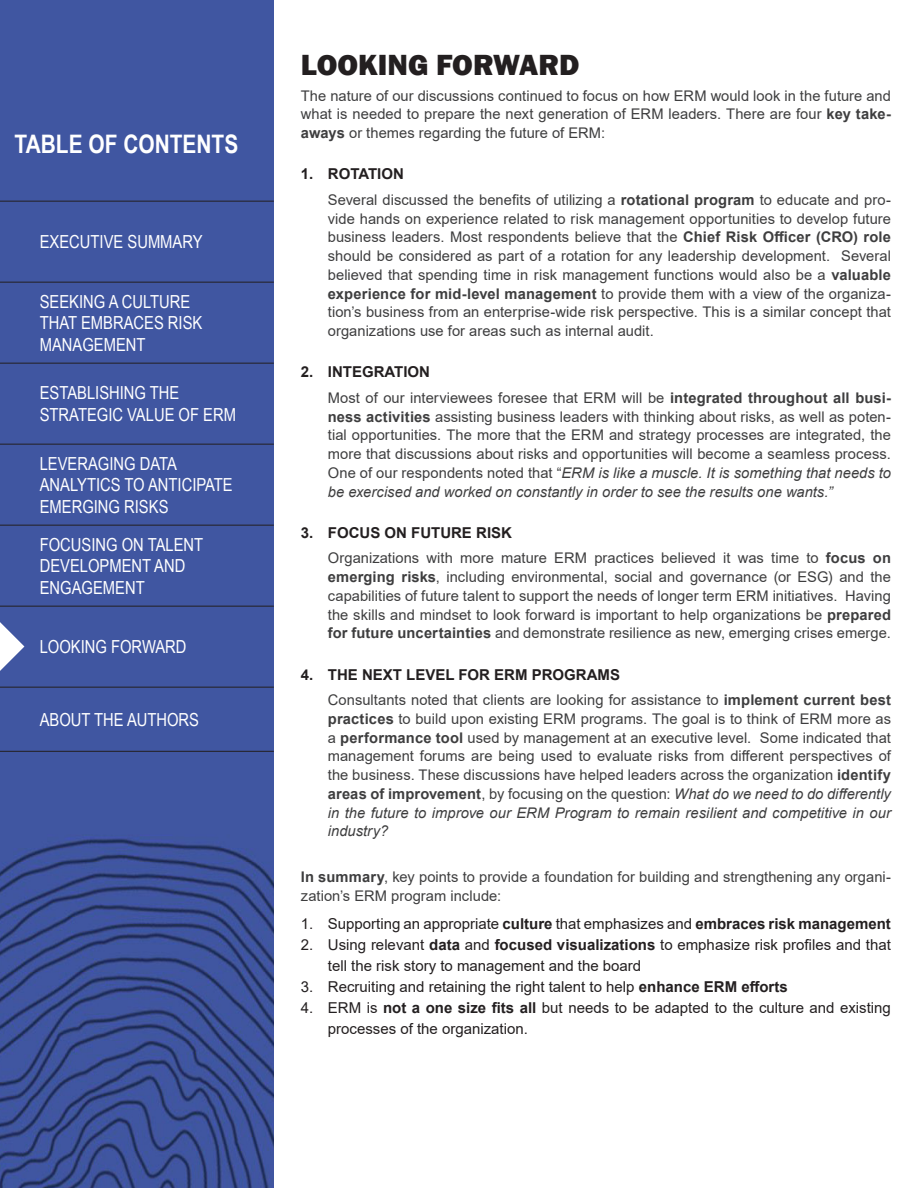
<style>
.page{position:relative;width:918px;height:1188px;background:#fff}
.page>*{position:absolute;margin:0;border:0;box-sizing:border-box;transform-origin:0 0}
.HEADING{font:800 30px "Franklin Gothic";color:#231f20}
.t1{font:700 25.5px "Arial Narrow";color:#fff}
.t2{font:18px/21.6px "Arial Narrow";color:#fff}
.t3{font:15px/21px "Arial";color:#231f20}
.t4{font:700 15px "Arial";color:#231f20}
.Paragraph_INDENTED{font:14.7px/18.8px "Arial";letter-spacing:.005em;color:#3e3e3f;text-align:justify}
.Paragraph{font:14.7px/18.8px "Arial";letter-spacing:.005em;color:#3e3e3f;text-align:justify}
.s1{font-weight:700}
.s2{font-style:italic}
</style>
<div class="page">
<img style="left:0;top:0;width:274px;height:1188px">
<hr style="left:0;top:282px;width:274px;height:1px;background:#231f20">
<hr style="left:0;top:363px;width:274px;height:1px;background:#231f20">
<hr style="left:0;top:444px;width:274px;height:1px;background:#231f20">
<hr style="left:0;top:525px;width:274px;height:1px;background:#231f20">
<hr style="left:0;top:201px;width:274px;height:1px;background:#231f20">
<hr style="left:0;top:606px;width:274px;height:1px;background:#231f20">
<hr style="left:0;top:687px;width:274px;height:1px;background:#231f20">
<hr style="left:0;top:751px;width:274px;height:1px;background:#231f20">
<svg style="left:0;top:622px;width:24px;height:49px"></svg>
<h2 class="t1" style="left:15px;top:125px;width:225px">TABLE OF CONTENTS</h2>
<p class="t2" style="left:40px;top:230px;width:164px">EXECUTIVE SUMMARY</p>
<p class="t2" style="left:40px;top:290px;width:164px">SEEKING A CULTURE<br>THAT EMBRACES RISK<br>MANAGEMENT</p>
<p class="t2" style="left:40px;top:382px;width:198px">ESTABLISHING THE<br>STRATEGIC VALUE OF ERM</p>
<p class="t2" style="left:40px;top:452px;width:195px">LEVERAGING DATA<br>ANALYTICS TO ANTICIPATE<br>EMERGING RISKS</p>
<p class="t2" style="left:40px;top:533px;width:165px">FOCUSING ON TALENT<br>DEVELOPMENT AND<br>ENGAGEMENT</p>
<p class="t2" style="left:40px;top:635px;width:148px">LOOKING FORWARD</p>
<p class="t2" style="left:40px;top:708px;width:161px">ABOUT THE AUTHORS</p>
<p class="HEADING" style="left:301px;top:46px;width:280px">LOOKING FORWARD</p>
<p class="Paragraph" style="left:301px;top:86px;width:592px">The nature of our discussions continued to focus on how ERM would look in the future and what is needed to prepare the next generation of ERM leaders. There are four <span class="s1">key take&shy;aways</span> or themes regarding the future of ERM:</p>
<p class="t4" style="left:301px;top:163px;width:105px">1. ROTATION</p>
<p class="Paragraph_INDENTED" style="left:328px;top:190px;width:565px">Several discussed the benefits of utilizing a <span class="s1">rotational program</span> to educate and pro&shy;vide hands on experience related to risk management opportunities to develop future business leaders. Most respondents believe that the <span class="s1">Chief Risk Officer (CRO) role </span>should be considered as part of a rotation for any leadership development. Several believed that spending time in risk management functions would also be a <span class="s1">valuable experience for mid-level management</span> to provide them with a view of the organiza&shy;tion’s business from an enterprise-wide risk perspective. This is a similar concept that organizations use for areas such as internal audit.</p>
<p class="t4" style="left:301px;top:361px;width:131px">2. INTEGRATION</p>
<p class="Paragraph_INDENTED" style="left:328px;top:388px;width:565px">Most of our interviewees foresee that ERM will be <span class="s1">integrated throughout all busi&shy;ness activities</span> assisting business leaders with thinking about risks, as well as poten&shy;tial opportunities. The more that the ERM and strategy processes are integrated, the more that discussions about risks and opportunities will become a seamless process.<br>One of our respondents noted that “<span class="s2">ERM is like a muscle. It is something that needs to be exercised and worked on constantly in order to see the results one wants.”</span></p>
<p class="t4" style="left:301px;top:522px;width:213px">3. FOCUS ON FUTURE RISK</p>
<p class="Paragraph_INDENTED" style="left:328px;top:549px;width:565px">Organizations with more mature ERM practices believed it was time to <span class="s1">focus on emerging risks</span>, including environmental, social and governance (or ESG) and the capabilities of future talent to support the needs of longer term ERM initiatives. Having the skills and mindset to look forward is important to help organizations be <span class="s1">prepared for future uncertainties</span> and demonstrate resilience as new, emerging crises emerge.</p>
<p class="t4" style="left:301px;top:664px;width:321px">4. THE NEXT LEVEL FOR ERM PROGRAMS</p>
<p class="Paragraph_INDENTED" style="left:328px;top:690px;width:565px">Consultants noted that clients are looking for assistance to <span class="s1">implement current best practices</span> to build upon existing ERM programs. The goal is to think of ERM more as a <span class="s1">performance tool</span> used by management at an executive level. Some indicated that management forums are being used to evaluate risks from different perspectives of the business. These discussions have helped leaders across the organization <span class="s1">identify areas of improvement</span>, by focusing on the question: <span class="s2">What do we need to do differently in the future to improve our ERM Program to remain resilient and competitive in our industry?</span></p>
<p class="Paragraph" style="left:301px;top:867px;width:592px"><span class="s1">In summary</span>, key points to provide a foundation for building and strengthening any organi&shy;zation’s ERM program include:</p>
<p class="t3" style="left:301px;top:913px;width:592px">1. Supporting an appropriate <span class="s1">culture</span> that emphasizes and <span class="s1">embraces risk management</span></p>
<p class="t3" style="left:328px;top:934px;width:565px;text-indent:-27px">2. Using relevant <span class="s1">data</span> and <span class="s1">focused visualizations</span> to emphasize risk profiles and that tell the risk story to management and the board</p>
<p class="t3" style="left:301px;top:976px;width:488px">3. Recruiting and retaining the right talent to help <span class="s1">enhance ERM efforts</span></p>
<p class="t3" style="left:328px;top:997px;width:565px;text-indent:-27px">4. ERM is <span class="s1">not a one size fits all</span> but needs to be adapted to the culture and existing processes of the organization.</p>
</div>
